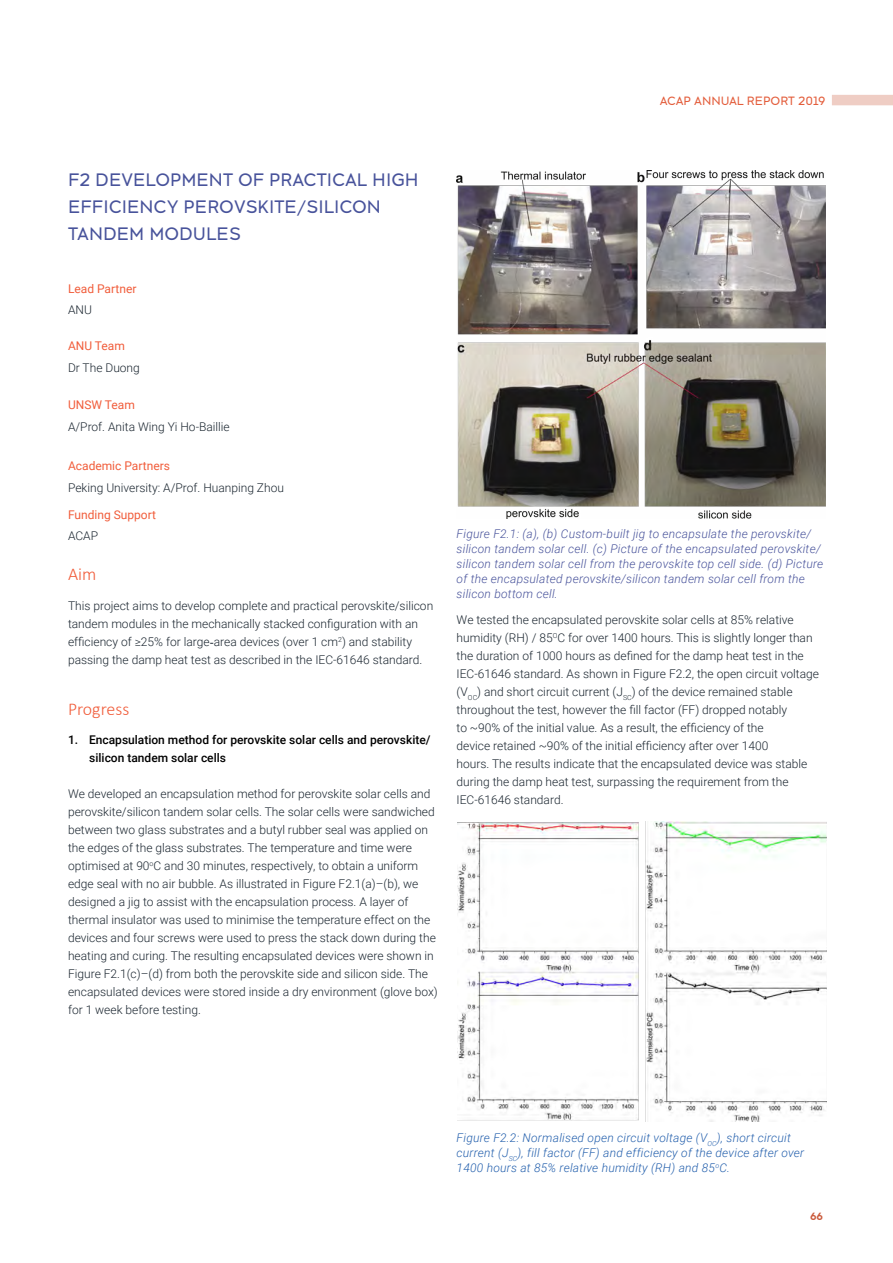
<style>
.page{position:relative;width:893px;height:1263px;background:#fff}
.page>*{position:absolute;margin:0;border:0;box-sizing:border-box;transform-origin:0 0}
.t1{font:300 18px/27px "Clancy";color:#48539b}
.t2{font:300 18px "Calibri";color:#f15d3b}
.t3{font:300 12px/18px "Roboto";color:#1b2630}
.t4{font:italic 300 12px/15px "Roboto";letter-spacing:.02em;color:#48539b}
.t5{font:italic 300 12px/15px "Roboto";letter-spacing:.02em;color:#2460ad}
.t6{font:500 12px/18px "Roboto";color:#000}
.t7{font:12px "Roboto";color:#f15d3b}
.t8{font:300 12px "Clancy";letter-spacing:-.005em;color:#e35d3b}
.t9{font:700 10.5px "Clancy";color:#ca5a3b}
.s1{font-family:"Times New Roman";font-weight:400}
</style>
<div class="page">
<div style="left:832px;top:95px;width:61px;height:10px;background:#efcdc4"></div>
<img style="left:457px;top:170px;width:368px;height:348px">
<img style="left:458px;top:821px;width:369px;height:301px">
<p class="t8" style="left:660px;top:94px;width:167px">ACAP ANNUAL REPORT 2019</p>
<h1 class="t1" style="left:68px;top:166px;width:352px">F2 DEVELOPMENT OF PRACTICAL HIGH<br>EFFICIENCY PEROVSKITE/SILICON<br>TANDEM MODULES</h1>
<p class="t7" style="left:68px;top:280px;width:70px">Lead Partner</p>
<p class="t3" style="left:68px;top:301px;width:25px">ANU</p>
<p class="t7" style="left:68px;top:338px;width:58px">ANU Team</p>
<p class="t3" style="left:68px;top:358px;width:73px">Dr The Duong</p>
<p class="t7" style="left:68px;top:396px;width:68px">UNSW Team</p>
<p class="t3" style="left:68px;top:417px;width:163px">A/Prof. Anita Wing Yi Ho-Baillie</p>
<p class="t7" style="left:68px;top:457px;width:103px">Academic Partners</p>
<p class="t3" style="left:68px;top:478px;width:217px">Peking University: A/Prof. Huanping Zhou</p>
<p class="t7" style="left:68px;top:506px;width:90px">Funding Support</p>
<p class="t3" style="left:68px;top:527px;width:32px">ACAP</p>
<h1 class="t2" style="left:68px;top:563px;width:30px">Aim</h1>
<p class="t3" style="left:68px;top:596px;width:367px">This project aims to develop complete and practical perovskite/silicon tandem modules in the mechanically stacked configuration with an efficiency of ≥25% for large<span class="s1">-</span>area devices (over 1 cm<sup>2</sup>) and stability passing the damp heat test as described in the IEC-61646 standard.</p>
<h1 class="t2" style="left:68px;top:698px;width:63px">Progress</h1>
<p class="t6" style="left:89px;top:730px;width:343px;text-indent:-21px">1. Encapsulation method for perovskite solar cells and perovskite/ silicon tandem solar cells</p>
<p class="t3" style="left:68px;top:784px;width:371px">We developed an encapsulation method for perovskite solar cells and perovskite/silicon tandem solar cells. The solar cells were sandwiched between two glass substrates and a butyl rubber seal was applied on the edges of the glass substrates. The temperature and time were optimised at 90<sup>o</sup>C and 30 minutes, respectively, to obtain a uniform edge seal with no air bubble. As illustrated in Figure F2.1(a)–(b), we designed a jig to assist with the encapsulation process. A layer of thermal insulator was used to minimise the temperature effect on the devices and four screws were used to press the stack down during the heating and curing. The resulting encapsulated devices were shown in Figure F2.1(c)–(d) from both the perovskite side and silicon side. The encapsulated devices were stored inside a dry environment (glove box) for 1 week before testing.</p>
<p class="t4" style="left:457px;top:525px;width:368px">Figure F2.1: (a), (b) Custom-built jig to encapsulate the perovskite/ silicon tandem solar cell. (c) Picture of the encapsulated perovskite/ silicon tandem solar cell from the perovskite top cell side. (d) Picture of the encapsulated perovskite/silicon tandem solar cell from the silicon bottom cell.</p>
<p class="t3" style="left:457px;top:610px;width:364px">We tested the encapsulated perovskite solar cells at 85% relative humidity (RH) / 85<sup>O</sup>C for over 1400 hours. This is slightly longer than the duration of 1000 hours as defined for the damp heat test in the IEC-61646 standard. As shown in Figure F2.2, the open circuit voltage (V<sub>OC</sub>) and short circuit current (J<sub>SC</sub>) of the device remained stable throughout the test, however the fill factor (FF) dropped notably<br>to ~90% of the initial value. As a result, the efficiency of the<br>device retained ~90% of the initial efficiency after over 1400<br>hours. The results indicate that the encapsulated device was stable during the damp heat test, surpassing the requirement from the IEC-61646 standard.</p>
<p class="t5" style="left:457px;top:1130px;width:349px">Figure F2.2: Normalised open circuit voltage (V<sub>OC</sub>), short circuit current (J<sub>SC</sub>), fill factor (FF) and efficiency of the device after over<br>1400 hours at 85% relative humidity (RH) and 85<sup>o</sup>C.</p>
<p class="t9" style="left:810px;top:1210px;width:15px">66</p>
</div>
